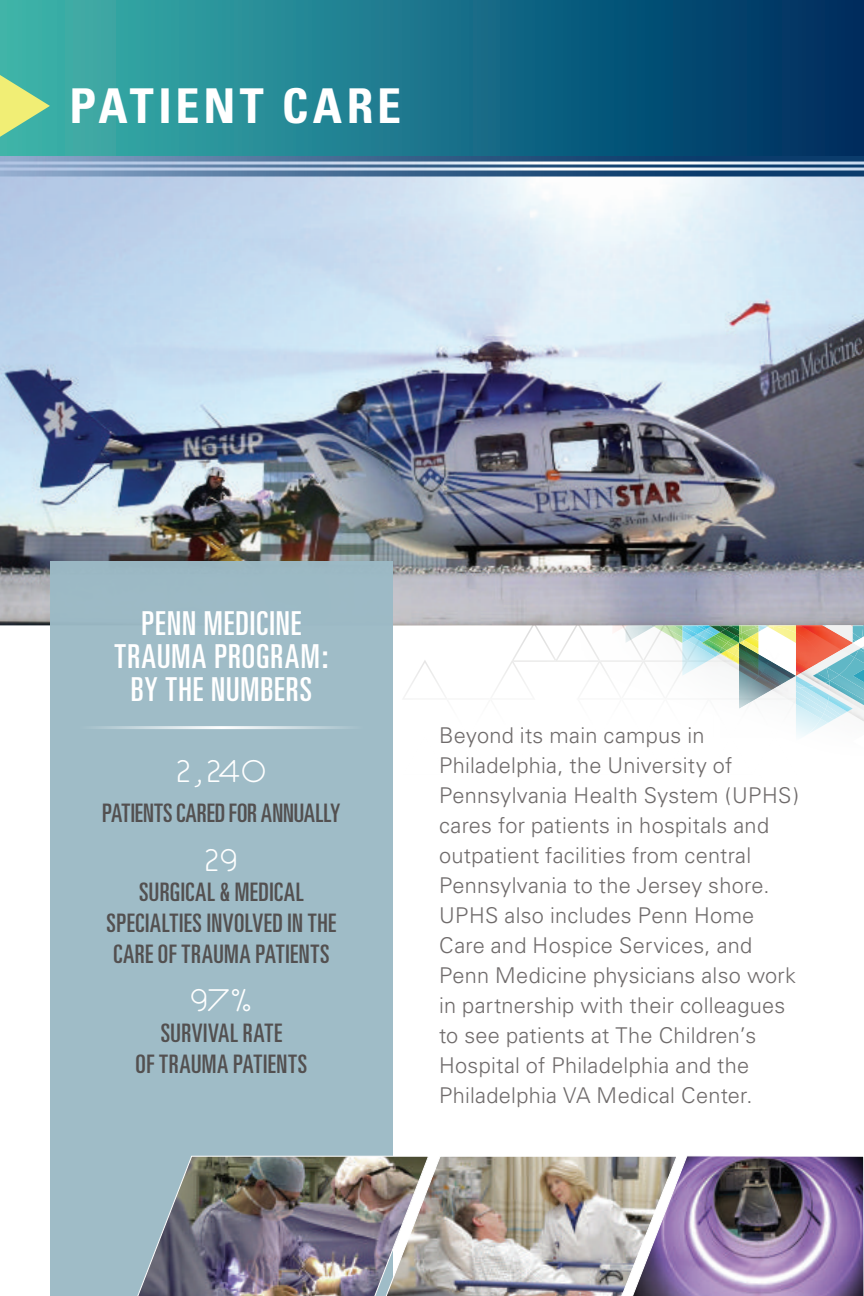
<style>
.page{position:relative;width:864px;height:1296px;background:#fff}
.page>*{position:absolute;margin:0;border:0;box-sizing:border-box;transform-origin:0 0}
.t1{font:700 condensed 48px "Univers";letter-spacing:.08em;color:#fff}
.t2{font:ultra-condensed 33px/33px "Univers";letter-spacing:.03em;color:#fff;text-align:center}
.t3{font:33px "Estilo";letter-spacing:-.04em;color:#fff}
.t4{font:ultra-condensed 25.5px/30.6px "Univers";letter-spacing:.015em;color:#535050;text-align:center}
.t5{font:300 21.6px/30px "Univers";letter-spacing:.01em;color:#6f6b6b}
</style>
<div class="page">
<img style="left:0;top:162px;width:402px;height:463px">
<svg style="left:0;top:171px;width:402px;height:6px;background:#6c8cb0"></svg>
<hr style="left:0;top:165px;width:864px;height:3px;background:#0b3c6c">
<svg style="left:0;top:156px;width:402px;height:6px;background:#6b8baf"></svg>
<hr style="left:863px;top:0;width:1px;height:1296px;background:#d56a4f">
<svg style="left:0;top:0;width:402px;height:156px;background:#2d959b"></svg>
<svg style="left:0;top:67px;width:50px;height:77px;background:#84c992"></svg>
<div style="left:50px;top:562px;width:343px;height:734px;background:#9cbac6"></div>
<hr style="left:79px;top:726px;width:285px;height:3px;background:#fff">
<img style="left:402px;top:0;width:462px;height:800px">
<img style="left:137px;top:827px;width:727px;height:469px">
<h1 class="t1" style="left:69px;top:76px;width:333px">PATIENT CARE</h1>
<h2 class="t2" style="left:115px;top:607px;width:215px">PENN MEDICINE<br>TRAUMA PROGRAM:<br>BY THE NUMBERS</h2>
<h2 class="t3" style="left:176px;top:751px;width:92px">2,240</h2>
<p class="t4" style="left:102px;top:797px;width:240px">PATIENTS CARED FOR ANNUALLY</p>
<h2 class="t3" style="left:204px;top:839px;width:36px">29</h2>
<p class="t4" style="left:107px;top:877px;width:231px">SURGICAL &amp; MEDICAL<br>SPECIALTIES INVOLVED IN THE<br>CARE OF TRAUMA PATIENTS</p>
<h2 class="t3" style="left:189px;top:980px;width:66px">97%</h2>
<p class="t4" style="left:136px;top:1017px;width:173px">SURVIVAL RATE<br>OF TRAUMA PATIENTS</p>
<p class="t5" style="left:439px;top:721px;width:361px">Beyond its main campus in Philadelphia, the University of Pennsylvania Health System (UPHS) cares for patients in hospitals and outpatient facilities from central Pennsylvania to the Jersey shore.<br>UPHS also includes Penn Home Care and Hospice Services, and Penn Medicine physicians also work in partnership with their colleagues to see patients at The Children’s Hospital of Philadelphia and the Philadelphia VA Medical Center.</p>
</div>
